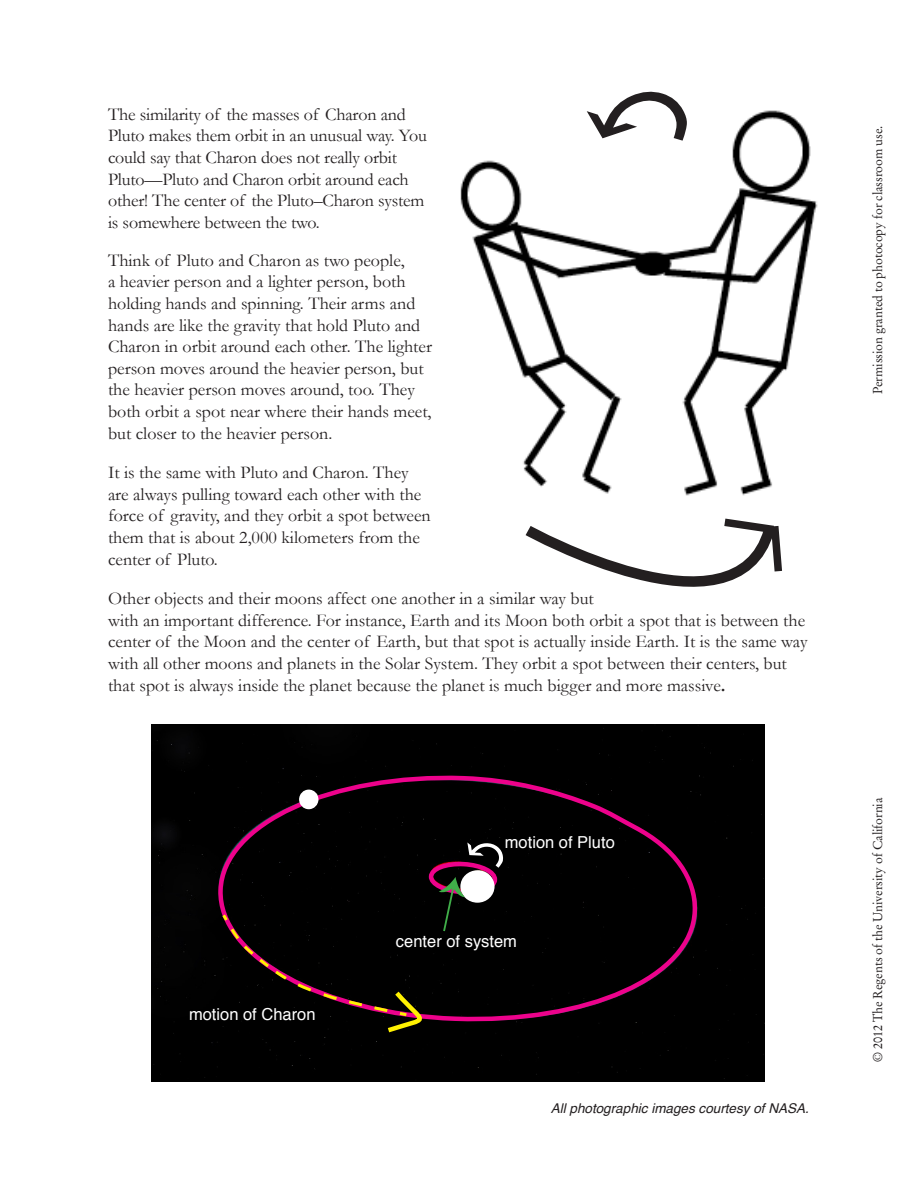
<style>
.page{position:relative;width:918px;height:1188px;background:#fff}
.page>*{position:absolute;margin:0;border:0;box-sizing:border-box;transform-origin:0 0}
.t1{font:18px/21.6px "Garamond";color:#231f20}
.t2{font:16.5px "Helvetica";color:#fff}
.t3{font:italic 13.5px "Helvetica";color:#231f20}
.t4{font:12.75px "Stempel Garamond LT Std";letter-spacing:-.01em;color:#231f20}
.s1{font-weight:700}
</style>
<div class="page">
<img style="left:460px;top:110px;width:358px;height:386px">
<svg style="left:577px;top:91px;width:123px;height:69px"></svg>
<svg style="left:525px;top:518px;width:257px;height:69px"></svg>
<div style="left:151px;top:724px;width:613px;height:357px;background:#000"></div>
<div style="left:214px;top:769px;width:487px;height:254px;background:#000"></div>
<div style="left:299px;top:790px;width:19px;height:19px;background:#fff;border-radius:50%"></div>
<svg style="left:220px;top:831px;width:290px;height:205px;background:#0f0709"></svg>
<p class="t1" style="left:108px;top:103px;width:321px">The similarity of the masses of Charon and Pluto makes them orbit in an unusual way. You could say that Charon does not really orbit Pluto—Pluto and Charon orbit around each other! The center of the Pluto–Charon system is somewhere between the two.</p>
<p class="t1" style="left:108px;top:249px;width:325px">Think of Pluto and Charon as two people,<br>a heavier person and a lighter person, both holding hands and spinning. Their arms and hands are like the gravity that hold Pluto and Charon in orbit around each other. The lighter person moves around the heavier person, but the heavier person moves around, too. They both orbit a spot near where their hands meet, but closer to the heavier person.</p>
<p class="t1" style="left:108px;top:462px;width:324px">It is the same with Pluto and Charon. They are always pulling toward each other with the force of gravity, and they orbit a spot between them that is about 2,000 kilometers from the center of Pluto.</p>
<p class="t1" style="left:108px;top:588px;width:701px">Other objects and their moons affect one another in a similar way but<br>with an important difference. For instance, Earth and its Moon both orbit a spot that is between the center of the Moon and the center of Earth, but that spot is actually inside Earth. It is the same way with all other moons and planets in the Solar System. They orbit a spot between their centers, but that spot is always inside the planet because the planet is much bigger and more massive<span class="s1">.</span></p>
<p class="t2" style="left:505px;top:830px;width:112px">motion of Pluto</p>
<p class="t2" style="left:189px;top:1002px;width:128px">motion of Charon</p>
<p class="t2" style="left:396px;top:929px;width:123px">center of system</p>
<p class="t3" style="left:551px;top:1098px;width:260px">All photographic images courtesy of NASA.</p>
<p class="t4" style="left:870px;top:394px;width:270px;rotate:-90deg">Permission granted to photocopy for classroom use.</p>
<p class="t4" style="left:870px;top:1062px;width:266px;rotate:-90deg">© 2012 The Regents of the University of California</p>
</div>
